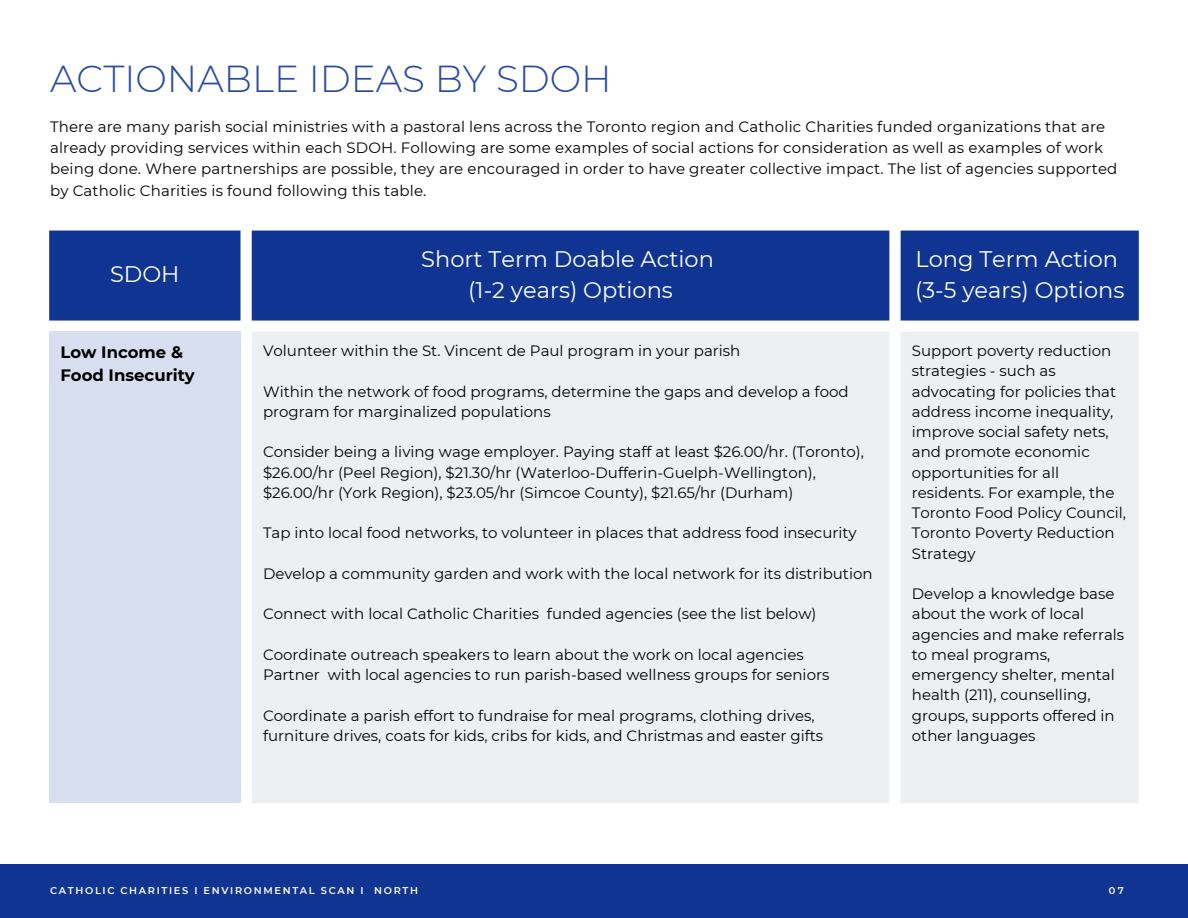
<style>
.page{position:relative;width:1188px;height:918px;background:#fff}
.page>*{position:absolute;margin:0;border:0;box-sizing:border-box;transform-origin:0 0}
.t1{font:300 37.5px "Montserrat";color:#294ba1}
.t2{font:22.5px "Montserrat";color:#fff}
.t3{font:700 16.5px/22.5px "Montserrat";color:#000}
.t4{font:15px/20.2px "Montserrat";color:#000}
.t5{font:600 9.75px "Montserrat";letter-spacing:.17em;color:#fff}
</style>
<div class="page">
<div style="left:0;top:864px;width:1188px;height:54px;background:#0f3491"></div>
<div style="left:49px;top:231px;width:1090px;height:90px;background:#0f3491"></div>
<div style="left:49px;top:332px;width:192px;height:471px;background:#d6deef"></div>
<div style="left:252px;top:332px;width:887px;height:471px;background:#edf0f2"></div>
<p class="t1" style="left:50px;top:56px;width:563px">ACTIONABLE IDEAS BY SDOH</p>
<h2 class="t4" style="left:50px;top:116px;width:1069px;line-height:21.3px">There are many parish social ministries with a pastoral lens across the Toronto region and Catholic Charities funded organizations that are already providing services within each SDOH. Following are some examples of social actions for consideration as well as examples of work being done. Where partnerships are possible, they are encouraged in order to have greater collective impact. The list of agencies supported by Catholic Charities is found following this table.</h2>
<p class="t2" style="left:110px;top:261px;width:71px">SDOH</p>
<p class="t2" style="left:421px;top:245px;width:294px">Short Term Doable Action</p>
<p class="t2" style="left:468px;top:276px;width:206px">(1-2 years) Options</p>
<p class="t3" style="left:60px;top:341px;width:136px">Low Income &amp;<br>Food Insecurity</p>
<p class="t4" style="left:263px;top:341px;width:479px">Volunteer within the St. Vincent de Paul program in your parish</p>
<p class="t4" style="left:263px;top:381px;width:587px">Within the network of food programs, determine the gaps and develop a food program for marginalized populations</p>
<p class="t4" style="left:263px;top:442px;width:602px">Consider being a living wage employer. Paying staff at least $26.00/hr. (Toronto), $26.00/hr (Peel Region), $21.30/hr (Waterloo-Dufferin-Guelph-Wellington), $26.00/hr (York Region), $23.05/hr (Simcoe County), $21.65/hr (Durham)</p>
<p class="t4" style="left:263px;top:523px;width:595px">Tap into local food networks, to volunteer in places that address food insecurity</p>
<p class="t4" style="left:263px;top:563px;width:611px">Develop a community garden and work with the local network for its distribution</p>
<p class="t4" style="left:263px;top:604px;width:555px">Connect with local Catholic Charities funded agencies (see the list below)</p>
<p class="t4" style="left:263px;top:644px;width:542px">Coordinate outreach speakers to learn about the work on local agencies</p>
<p class="t4" style="left:263px;top:665px;width:568px">Partner with local agencies to run parish-based wellness groups for seniors</p>
<p class="t4" style="left:263px;top:705px;width:562px">Coordinate a parish effort to fundraise for meal programs, clothing drives, furniture drives, coats for kids, cribs for kids, and Christmas and easter gifts</p>
<p class="t2" style="left:915px;top:245px;width:204px">Long Term Action</p>
<p class="t2" style="left:915px;top:276px;width:211px">(3-5 years) Options</p>
<p class="t4" style="left:912px;top:341px;width:216px">Support poverty reduction strategies - such as advocating for policies that address income inequality, improve social safety nets, and promote economic opportunities for all residents. For example, the<br>Toronto Food Policy Council,<br>Toronto Poverty Reduction<br>Strategy</p>
<p class="t4" style="left:912px;top:584px;width:214px">Develop a knowledge base about the work of local agencies and make referrals to meal programs, emergency shelter, mental health (211), counselling, groups, supports offered in other languages</p>
<p class="t5" style="left:50px;top:884px;width:369px">CATHOLIC CHARITIES I ENVIRONMENTAL SCAN I NORTH</p>
<h1 class="t5" style="left:1109px;top:884px;width:16px">07</h1>
</div>
